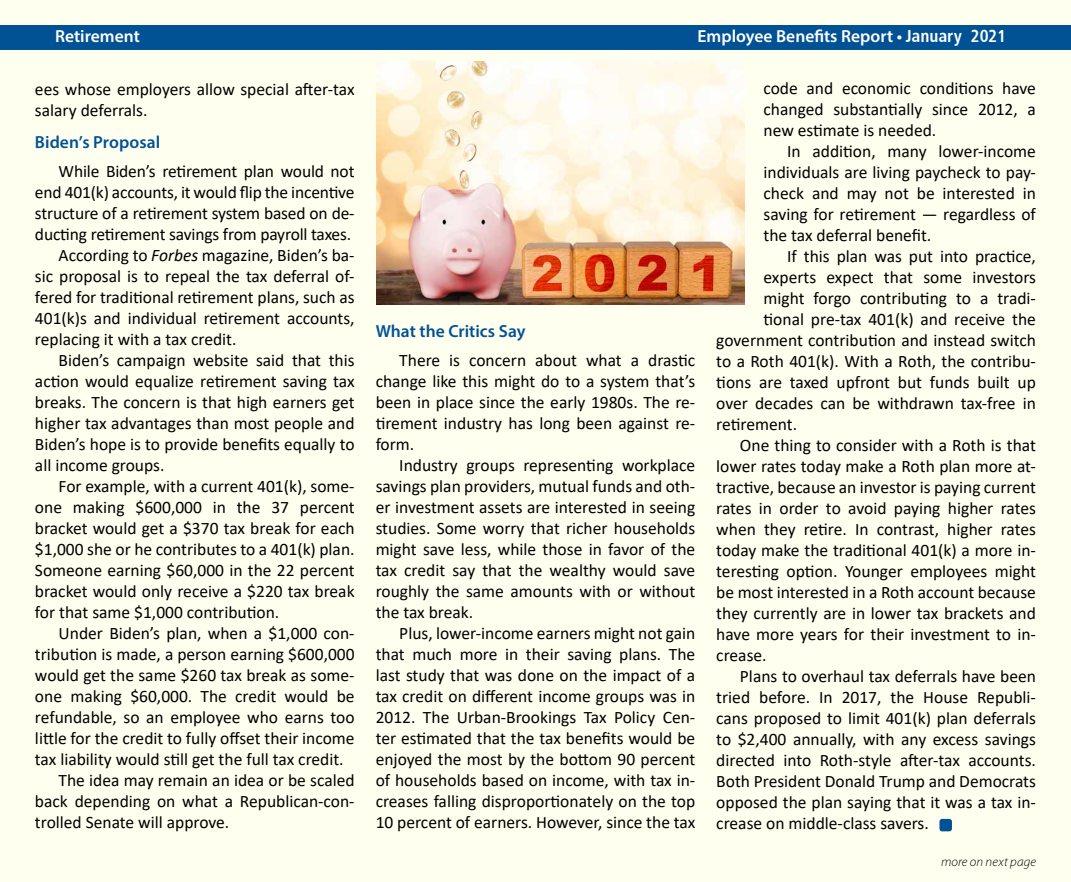
<style>
.page{position:relative;width:1071px;height:882px;background:#fff}
.page>*{position:absolute;margin:0;border:0;box-sizing:border-box;transform-origin:0 0}
.t1{font:17.5px/21px "Calibri";color:#000;text-align:justify}
.t2{font:600 17.5px "Myriad Pro";color:#fff}
.t3{font:600 17.5px "Myriad Pro";color:#005295}
.t4{font:italic 300 13.12px "Myriad Pro";letter-spacing:.01em;color:#000}
.s1{font-family:"Humanist 777 BT Bold Condensed B";font-weight:400}
.s2{font-style:italic}
</style>
<div class="page">
<div style="left:1px;top:1px;width:1070px;height:881px;background:#fffff0"></div>
<div style="left:0;top:25px;width:1071px;height:24px;background:#005295"></div>
<img style="left:377px;top:61px;width:367px;height:244px">
<div style="left:939px;top:819px;width:13px;height:12px;background:#005295;border-radius:3px"></div>
<p class="t2" style="left:55px;top:25px;width:86px">Retirement</p>
<p class="t2" style="left:698px;top:25px;width:310px">Employee Benefits Report • <span class="s1">January 2021</span></p>
<p class="t1" style="left:35px;top:79px;width:321px">ees whose employers allow special after-tax salary deferrals.</p>
<p class="t3" style="left:35px;top:131px;width:127px">Biden’s Proposal</p>
<p class="t1" style="left:59px;top:160px;width:297px">While Biden’s retirement plan would not</p>
<p class="t1" style="left:35px;top:181px;width:321px">end 401(k) accounts, it would flip the incentive</p>
<p class="t1" style="left:35px;top:202px;width:321px">structure of a retirement system based on de-</p>
<p class="t1" style="left:35px;top:223px;width:318px">ducting retirement savings from payroll taxes.</p>
<p class="t1" style="left:59px;top:244px;width:298px">According to <span class="s2">Forbes</span> magazine, Biden’s ba-</p>
<p class="t1" style="left:35px;top:265px;width:321px">sic proposal is to repeal the tax deferral of-</p>
<p class="t1" style="left:35px;top:286px;width:321px">fered for traditional retirement plans, such as</p>
<p class="t1" style="left:35px;top:307px;width:321px">401(k)s and individual retirement accounts,</p>
<p class="t1" style="left:35px;top:328px;width:203px">replacing it with a tax credit.</p>
<p class="t1" style="left:59px;top:349px;width:298px">Biden’s campaign website said that this</p>
<p class="t1" style="left:35px;top:370px;width:321px">action would equalize retirement saving tax</p>
<p class="t1" style="left:35px;top:391px;width:321px">breaks. The concern is that high earners get</p>
<p class="t1" style="left:35px;top:412px;width:321px">higher tax advantages than most people and</p>
<p class="t1" style="left:35px;top:433px;width:321px">Biden’s hope is to provide benefits equally to</p>
<p class="t1" style="left:35px;top:454px;width:131px">all income groups.</p>
<p class="t1" style="left:59px;top:475px;width:298px">For example, with a current 401(k), some-</p>
<p class="t1" style="left:35px;top:496px;width:321px">one making $600,000 in the 37 percent</p>
<p class="t1" style="left:35px;top:517px;width:321px">bracket would get a $370 tax break for each</p>
<p class="t1" style="left:35px;top:538px;width:321px">$1,000 she or he contributes to a 401(k) plan.</p>
<p class="t1" style="left:35px;top:559px;width:321px">Someone earning $60,000 in the 22 percent</p>
<p class="t1" style="left:35px;top:580px;width:321px">bracket would only receive a $220 tax break</p>
<p class="t1" style="left:35px;top:601px;width:246px">for that same $1,000 contribution.</p>
<p class="t1" style="left:59px;top:622px;width:298px">Under Biden’s plan, when a $1,000 con-</p>
<p class="t1" style="left:35px;top:643px;width:321px">tribution is made, a person earning $600,000</p>
<p class="t1" style="left:35px;top:664px;width:321px">would get the same $260 tax break as some-</p>
<p class="t1" style="left:35px;top:685px;width:321px">one making $60,000. The credit would be</p>
<p class="t1" style="left:35px;top:706px;width:321px">refundable, so an employee who earns too</p>
<p class="t1" style="left:35px;top:727px;width:321px">little for the credit to fully offset their income</p>
<p class="t1" style="left:35px;top:748px;width:310px">tax liability would still get the full tax credit.</p>
<p class="t1" style="left:59px;top:769px;width:298px">The idea may remain an idea or be scaled</p>
<p class="t1" style="left:35px;top:790px;width:321px">back depending on what a Republican-con-</p>
<p class="t1" style="left:35px;top:811px;width:196px">trolled Senate will approve.</p>
<p class="t3" style="left:376px;top:320px;width:151px">What the Critics Say</p>
<p class="t1" style="left:376px;top:349px;width:321px;text-indent:24px">There is concern about what a drastic change like this might do to a system that’s been in place since the early 1980s. The re&shy;tirement industry has long been against re&shy;form.</p>
<p class="t1" style="left:376px;top:454px;width:321px;text-indent:24px">Industry groups representing workplace savings plan providers, mutual funds and oth&shy;er investment assets are interested in seeing studies. Some worry that richer households might save less, while those in favor of the tax credit say that the wealthy would save roughly the same amounts with or without the tax break.</p>
<p class="t1" style="left:376px;top:622px;width:321px;text-indent:24px">Plus, lower-income earners might not gain that much more in their saving plans. The last study that was done on the impact of a tax credit on different income groups was in 2012. The Urban-Brookings Tax Policy Cen&shy;ter estimated that the tax benefits would be enjoyed the most by the bottom 90 percent of households based on income, with tax in&shy;creases falling disproportionately on the top 10 percent of earners. However, since the tax</p>
<p class="t1" style="left:764px;top:77px;width:274px">code and economic conditions have changed substantially since 2012, a new estimate is needed.</p>
<p class="t1" style="left:764px;top:140px;width:274px;text-indent:24px">In addition, many lower-income individuals are living paycheck to pay&shy;check and may not be interested in saving for retirement — regardless of the tax deferral benefit.</p>
<p class="t1" style="left:787px;top:245px;width:250px">If this plan was put into practice,</p>
<p class="t1" style="left:764px;top:266px;width:274px">experts expect that some investors</p>
<p class="t1" style="left:764px;top:287px;width:274px">might forgo contributing to a tradi-</p>
<p class="t1" style="left:764px;top:308px;width:274px">tional pre-tax 401(k) and receive the</p>
<p class="t1" style="left:716px;top:329px;width:321px">government contribution and instead switch</p>
<p class="t1" style="left:716px;top:350px;width:321px">to a Roth 401(k). With a Roth, the contribu-</p>
<p class="t1" style="left:716px;top:371px;width:321px">tions are taxed upfront but funds built up</p>
<p class="t1" style="left:716px;top:392px;width:321px">over decades can be withdrawn tax-free in</p>
<p class="t1" style="left:716px;top:413px;width:82px">retirement.</p>
<p class="t1" style="left:740px;top:434px;width:298px">One thing to consider with a Roth is that</p>
<p class="t1" style="left:716px;top:455px;width:321px">lower rates today make a Roth plan more at-</p>
<p class="t1" style="left:716px;top:476px;width:321px">tractive, because an investor is paying current</p>
<p class="t1" style="left:716px;top:497px;width:321px">rates in order to avoid paying higher rates</p>
<p class="t1" style="left:716px;top:518px;width:321px">when they retire. In contrast, higher rates</p>
<p class="t1" style="left:716px;top:539px;width:321px">today make the traditional 401(k) a more in-</p>
<p class="t1" style="left:716px;top:560px;width:321px">teresting option. Younger employees might</p>
<p class="t1" style="left:716px;top:581px;width:321px">be most interested in a Roth account because</p>
<p class="t1" style="left:716px;top:602px;width:321px">they currently are in lower tax brackets and</p>
<p class="t1" style="left:716px;top:623px;width:321px">have more years for their investment to in-</p>
<p class="t1" style="left:716px;top:644px;width:52px">crease.</p>
<p class="t1" style="left:740px;top:665px;width:298px">Plans to overhaul tax deferrals have been</p>
<p class="t1" style="left:716px;top:686px;width:321px">tried before. In 2017, the House Republi-</p>
<p class="t1" style="left:716px;top:707px;width:321px">cans proposed to limit 401(k) plan deferrals</p>
<p class="t1" style="left:716px;top:728px;width:321px">to $2,400 annually, with any excess savings</p>
<p class="t1" style="left:716px;top:749px;width:321px">directed into Roth-style after-tax accounts.</p>
<p class="t1" style="left:716px;top:770px;width:321px">Both President Donald Trump and Democrats</p>
<p class="t1" style="left:716px;top:791px;width:321px">opposed the plan saying that it was a tax in-</p>
<p class="t1" style="left:716px;top:812px;width:214px">crease on middle-class savers.</p>
<p class="t4" style="left:941px;top:855px;width:96px">more on next page</p>
</div>
